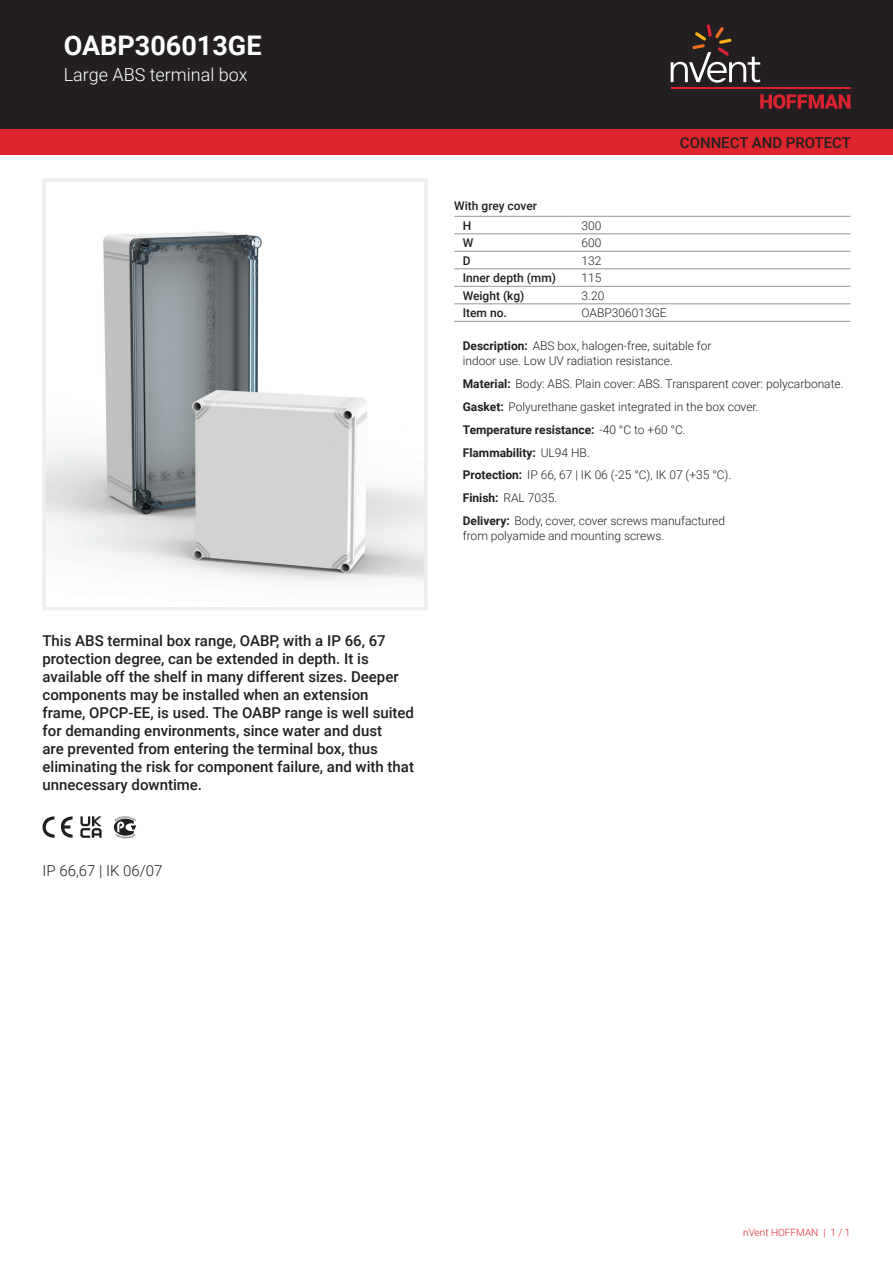
<style>
.page{position:relative;width:893px;height:1263px;background:#fff}
.page>*{position:absolute;margin:0;border:0;box-sizing:border-box;transform-origin:0 0}
.t1{font:700 27px "Roboto";color:#fff}
.t2{font:300 18px "Roboto";color:#fff}
.t3{font:500 15px/18px "Roboto";color:#231f20}
.t4{font:300 15px "Roboto";color:#231f20}
.t5{font:300 12px/23px "Roboto";color:#231f20}
.t6{font:500 12px/20.1px "Roboto";color:#231f20}
.t7{font:300 10.05px "Roboto";color:#de252e}
.s1{font-weight:700}
</style>
<div class="page">
<div style="left:0;top:0;width:893px;height:129px;background:#231f20"></div>
<svg style="left:760px;top:94px;width:90px;height:15px"></svg>
<hr style="left:671px;top:88px;width:179px;height:1px;background:#db2230">
<svg style="left:671px;top:24px;width:89px;height:59px"></svg>
<div style="left:0;top:129px;width:893px;height:26px;background:#de252e"></div>
<hr style="left:454px;top:216px;width:119px;height:1px;background:#939598">
<hr style="left:454px;top:234px;width:119px;height:1px;background:#939598">
<hr style="left:573px;top:216px;width:277px;height:1px;background:#939598">
<hr style="left:573px;top:234px;width:277px;height:1px;background:#939598">
<hr style="left:454px;top:251px;width:119px;height:1px;background:#939598">
<hr style="left:573px;top:251px;width:277px;height:1px;background:#939598">
<hr style="left:454px;top:269px;width:119px;height:1px;background:#939598">
<hr style="left:573px;top:269px;width:277px;height:1px;background:#939598">
<hr style="left:454px;top:286px;width:119px;height:1px;background:#939598">
<hr style="left:573px;top:286px;width:277px;height:1px;background:#939598">
<hr style="left:454px;top:304px;width:119px;height:1px;background:#939598">
<hr style="left:454px;top:321px;width:119px;height:1px;background:#939598">
<hr style="left:573px;top:304px;width:277px;height:1px;background:#939598">
<hr style="left:573px;top:321px;width:277px;height:1px;background:#939598">
<img style="left:47px;top:231px;width:376px;height:353px">
<svg style="left:43px;top:816px;width:30px;height:22px"></svg>
<svg style="left:80px;top:816px;width:22px;height:22px"></svg>
<svg style="left:114px;top:816px;width:22px;height:23px"></svg>
<div style="left:43px;top:179px;width:384px;height:431px;border:3px solid #eeeeef"></div>
<h1 class="t1" style="left:64px;top:27px;width:199px">OABP306013GE</h1>
<h2 class="t2" style="left:64px;top:62px;width:185px">Large ABS terminal box</h2>
<p class="t3" style="left:43px;top:631px;width:373px">This ABS terminal box range, OABP, with a IP 66, 67 protection degree, can be extended in depth. It is available off the shelf in many different sizes. Deeper components may be installed when an extension frame, OPCP-EE, is used. The OABP range is well suited for demanding environments, since water and dust<br>are prevented from entering the terminal box, thus eliminating the risk for component failure, and with that unnecessary downtime.</p>
<p class="t4" style="left:43px;top:860px;width:121px">IP 66,67 | IK 06/07</p>
<p class="t6" style="left:463px;top:195px;width:76px;text-indent:-9px">With grey cover<br>H</p>
<p class="t5" style="left:582px;top:213px;width:21px">300</p>
<p class="t3" style="left:680px;top:133px;width:173px">CONNECT AND PROTECT</p>
<p class="t6" style="left:463px;top:232px;width:12px">W</p>
<p class="t5" style="left:582px;top:231px;width:21px">600</p>
<p class="t6" style="left:463px;top:250px;width:9px">D</p>
<p class="t5" style="left:582px;top:248px;width:21px">132</p>
<p class="t6" style="left:463px;top:267px;width:95px">Inner depth (mm)</p>
<p class="t5" style="left:582px;top:266px;width:21px">115</p>
<p class="t6" style="left:463px;top:285px;width:63px">Weight (kg)</p>
<p class="t5" style="left:582px;top:283px;width:24px">3.20</p>
<p class="t6" style="left:463px;top:302px;width:46px">Item no.</p>
<p class="t5" style="left:582px;top:301px;width:87px">OABP306013GE</p>
<p class="t5" style="left:463px;top:339px;width:250px;line-height:14.4px"><span class="s1">Description:</span> ABS box, halogen-free, suitable for indoor use. Low UV radiation resistance.</p>
<p class="t5" style="left:463px;top:372px;width:382px"><span class="s1">Material:</span> Body: ABS. Plain cover: ABS. Transparent cover: polycarbonate.<br><span class="s1">Gasket:</span> Polyurethane gasket integrated in the box cover.<br><span class="s1">Temperature resistance:</span> -40 °C to +60 °C.<br><span class="s1">Flammability:</span> UL94 HB.<br><span class="s1">Protection:</span> IP 66, 67 | IK 06 (-25 °C), IK 07 (+35 °C).<br><span class="s1">Finish:</span> RAL 7035.<br><span class="s1">Delivery:</span> Body, cover, cover screws manufactured</p>
<p class="t5" style="left:463px;top:523px;width:203px">from polyamide and mounting screws.</p>
<p class="t7" style="left:743px;top:1226px;width:109px">nVent HOFFMAN | 1 / 1</p>
</div>
